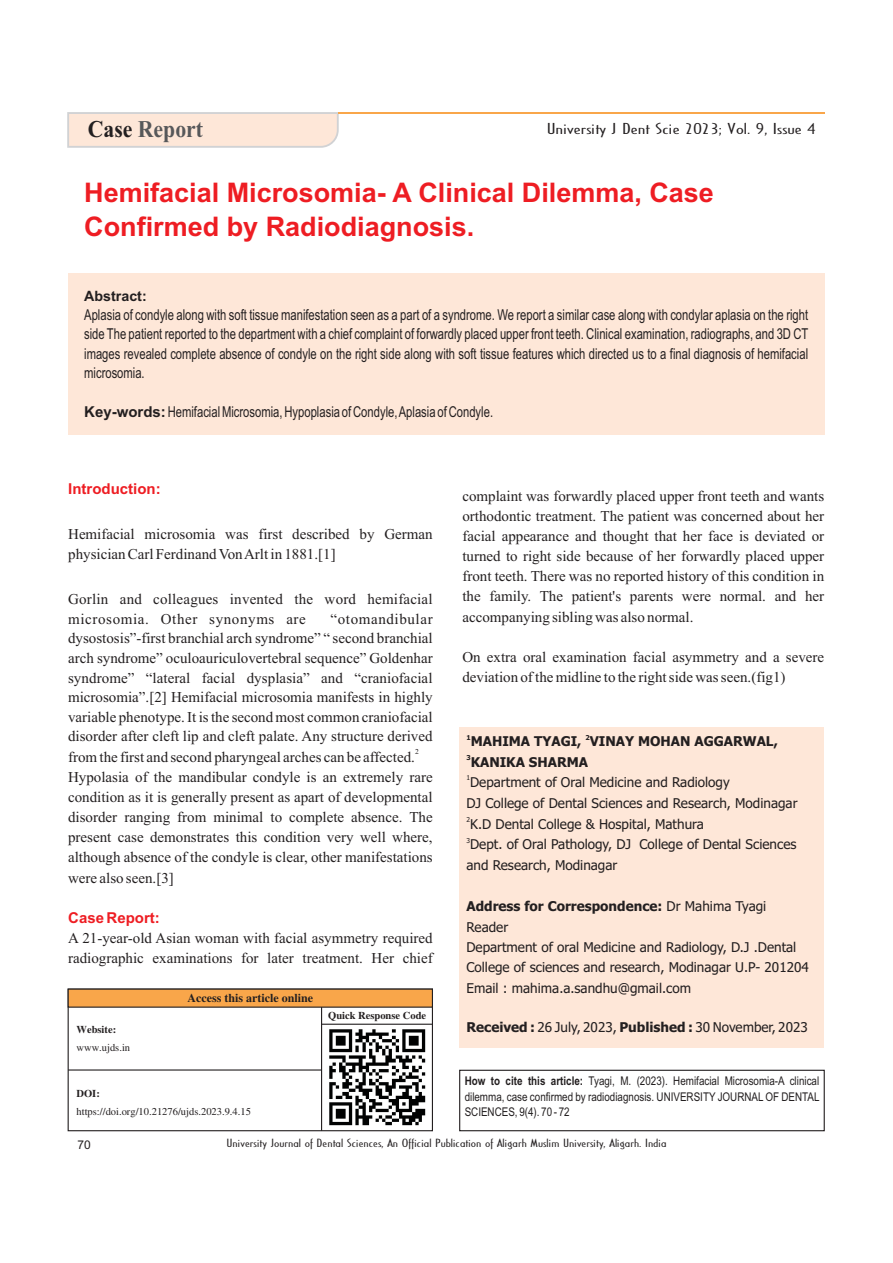
<style>
.page{position:relative;width:893px;height:1263px;background:#fff}
.page>*{position:absolute;margin:0;border:0;box-sizing:border-box;transform-origin:0 0}
.t1{font:700 27px/34px "Arial";color:#ee1d23}
.t2{font:700 24px "Times New Roman";color:#57585a;scale:.91 1}
.t3{font:15px/20.1px "Times New Roman";color:#231f20}
.t4{font:15px/19.4px "Arial Th";color:#231f20;text-align:justify}
.t5{font:15px "Cassandra";color:#231f20;scale:1.66 1}
.t6{font:700 15px "Arial";color:#ee1d23}
.t7{font:700 14.25px "Arial";color:#231f20}
.t8{font:13.5px/20.5px "Tahoma";color:#231f20}
.t9{font:700 13.5px "Tahoma";color:#231f20}
.t10{font:12px/15.3px "Arial Narrow";color:#231f20;text-align:justify}
.t11{font:700 12px "Times New Roman";color:#231f20}
.t12{font:12px "Arial";color:#231f20}
.t13{font:11.25px "Cassandra";color:#231f20;scale:1.51 1}
.t14{font:10.5px "Times New Roman";color:#231f20}
.t15{font:700 10.5px "Times New Roman";color:#231f20}
.t16{font:7.5px "Times New Roman";color:#231f20}
.t17{font:700 6.75px "Tahoma";color:#231f20}
.t18{font:6.75px "Tahoma";color:#231f20}
.s1{color:#231f20}
.s2{font-family:"Arial";font-weight:700}
.s3{font-weight:700}
</style>
<div class="page">
<div style="left:68px;top:273px;width:756px;height:162px;background:#fee7d8"></div>
<div style="left:68px;top:988px;width:365px;height:143px;border:1px solid #231f20"></div>
<svg style="left:67px;top:988px;width:366px;height:20px"></svg>
<hr style="left:321px;top:1007px;width:1px;height:124px;background:#231f20">
<hr style="left:68px;top:1069px;width:254px;height:1px;background:#231f20">
<hr style="left:322px;top:1024px;width:111px;height:1px;background:#231f20">
<div style="left:459px;top:1070px;width:366px;height:61px;border:1px solid #231f20"></div>
<svg style="left:67px;top:112px;width:272px;height:36px"></svg>
<hr style="left:338px;top:112px;width:486px;height:2px;background:#f9a64a">
<div style="left:460px;top:727px;width:364px;height:321px;background:#fee7d8"></div>
<img style="left:329px;top:1029px;width:97px;height:97px">
<h2 class="t2" style="left:88px;top:120px;width:128px"><span class="s1">Case</span> Report</h2>
<p class="t5" style="left:547px;top:121px;width:163px">University J Dent Scie 2023; Vol. 9, Issue 4</p>
<h1 class="t1" style="left:84px;top:178px;width:631px">Hemifacial Microsomia- A Clinical Dilemma, Case<br>Confirmed by Radiodiagnosis.</h1>
<p class="t7" style="left:84px;top:290px;width:64px">Abstract:</p>
<p class="t4" style="left:84px;top:306px;width:726px">Aplasia of condyle along with soft tissue manifestation seen as a part of a syndrome. We report a similar case along with condylar aplasia on the right side The patient reported to the department with a chief complaint of forwardly placed upper front teeth. Clinical examination, radiographs, and 3D CT images revealed complete absence of condyle on the right side along with soft tissue features which directed us to a final diagnosis of hemifacial microsomia.</p>
<p class="t4" style="left:84px;top:403px;width:410px"><span class="s2">Key-words:</span>Hemifacial Microsomia, Hypoplasia of Condyle, Aplasia of Condyle.</p>
<p class="t6" style="left:68px;top:483px;width:94px">Introduction:</p>
<p class="t3" style="left:68px;top:526px;width:366px;line-height:19.5px">Hemifacial microsomia was first described by German physician Carl Ferdinand Von Arlt in 1881.[1]</p>
<p class="t3" style="left:68px;top:591px;width:366px;line-height:19.5px">Gorlin and colleagues invented the word hemifacial microsomia. Other synonyms are</p>
<p class="t3" style="left:68px;top:611px;width:366px;line-height:19.5px;text-align:justify;text-indent:262px">“otomandibular dysostosis”-first branchial arch syndrome” “ second branchial arch syndrome” oculoauriculovertebral sequence” Goldenhar syndrome” “lateral facial dysplasia” and “craniofacial microsomia”.[2] Hemifacial microsomia manifests in highly variable phenotype. It is the second most common craniofacial disorder after cleft lip and cleft palate. Any structure derived</p>
<p class="t16" style="left:415px;top:749px;width:5px">2</p>
<p class="t3" style="left:68px;top:748px;width:366px">from the first and second pharyngeal arches can be affected.<br>Hypolasia of the mandibular condyle is an extremely rare condition as it is generally present as apart of developmental disorder ranging from minimal to complete absence. The present case demonstrates this condition very well where, although absence of the condyle is clear, other manifestations were also seen.[3]</p>
<p class="t6" style="left:68px;top:912px;width:93px">Case Report:</p>
<p class="t3" style="left:68px;top:929px;width:366px">A 21-year-old Asian woman with facial asymmetry required radiographic examinations for later treatment. Her chief</p>
<p class="t11" style="left:188px;top:994px;width:127px">Access this article online</p>
<p class="t15" style="left:77px;top:1026px;width:41px">Website:</p>
<p class="t14" style="left:77px;top:1044px;width:55px">www.ujds.in</p>
<p class="t15" style="left:77px;top:1089px;width:25px">DOI:</p>
<p class="t14" style="left:77px;top:1107px;width:176px">https://doi.org/10.21276/ujds.2023.9.4.15</p>
<p class="t15" style="left:328px;top:1012px;width:100px">Quick Response Code</p>
<p class="t3" style="left:462px;top:487px;width:363px;text-align:justify">complaint was forwardly placed upper front teeth and wants orthodontic treatment. The patient was concerned about her facial appearance and thought that her face is deviated or turned to right side because of her forwardly placed upper front teeth. There was no reported history of this condition in the family. The patient's parents were normal. and her accompanying sibling was also normal.</p>
<p class="t3" style="left:462px;top:648px;width:363px">On extra oral examination facial asymmetry and a severe deviation of the midline to the right side was seen.(fig1)</p>
<p class="t17" style="left:466px;top:734px;width:6px">1</p>
<p class="t17" style="left:585px;top:734px;width:6px">2</p>
<p class="t9" style="left:471px;top:736px;width:309px">MAHIMA TYAGI, VINAY MOHAN AGGARWAL,</p>
<p class="t17" style="left:466px;top:755px;width:6px">3</p>
<p class="t9" style="left:471px;top:756px;width:119px">KANIKA SHARMA</p>
<p class="t18" style="left:466px;top:775px;width:5px">1</p>
<p class="t8" style="left:466px;top:773px;width:333px">Department of Oral Medicine and Radiology<br>DJ College of Dental Sciences and Research, Modinagar</p>
<p class="t18" style="left:466px;top:817px;width:5px">2</p>
<p class="t8" style="left:470px;top:814px;width:235px">K.D Dental College &amp; Hospital, Mathura</p>
<p class="t18" style="left:466px;top:837px;width:5px">3</p>
<p class="t8" style="left:466px;top:835px;width:331px">Dept. of Oral Pathology, DJ College of Dental Sciences and Research, Modinagar</p>
<p class="t8" style="left:466px;top:897px;width:344px"><span class="s3">Address for Correspondence:</span> Dr Mahima Tyagi Reader<br>Department of oral Medicine and Radiology, D.J .Dental College of sciences and research, Modinagar U.P- 201204<br>Email : mahima.a.sandhu@gmail.com</p>
<p class="t8" style="left:466px;top:1017px;width:343px"><span class="s3">Received :</span> 26 July, 2023, <span class="s3">Published :</span> 30 November, 2023</p>
<p class="t10" style="left:465px;top:1074px;width:356px"><span class="s3">How to cite this article:</span> Tyagi, M. (2023). Hemifacial Microsomia-A clinical dilemma, case confirmed by radiodiagnosis. UNIVERSITY JOURNAL OF DENTAL SCIENCES, 9(4). 70 - 72</p>
<p class="t12" style="left:77px;top:1140px;width:15px">70</p>
<p class="t13" style="left:227px;top:1138px;width:293px">University Journal of Dental Sciences, An Official Publication of Aligarh Muslim University, Aligarh. India</p>
</div>
